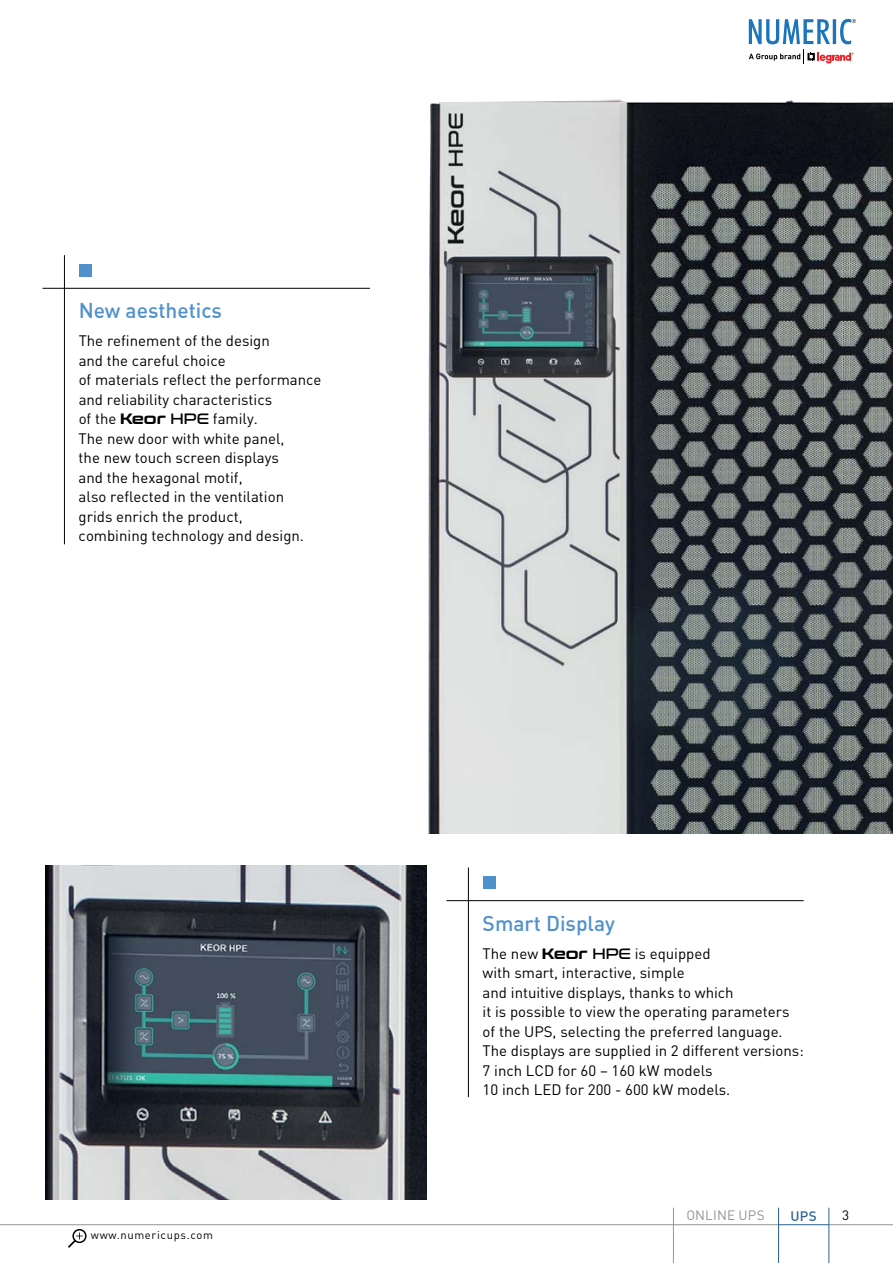
<style>
.page{position:relative;width:893px;height:1263px;background:#fff}
.page>*{position:absolute;margin:0;border:0;box-sizing:border-box;transform-origin:0 0}
.t1{font:500 21px "DIN";color:#5091cd}
.t2{font:15px/19.5px "DIN";color:#000}
.t3{font:13.5px "DIN";letter-spacing:.005em;color:#939598}
.t4{font:500 13.5px "DIN";color:#2c6293}
.t5{font:13.5px "DIN";color:#000}
.t6{font:11.25px "DIN";letter-spacing:.06em;color:#000}
.s1{font-family:"Conthrax Rg";font-weight:700}
.s2{font-family:"Conthrax Rg"}
</style>
<div class="page">
<hr style="left:0;top:1224px;width:779px;height:1px;background:#939598">
<hr style="left:778px;top:1224px;width:51px;height:1px;background:#2c6293">
<hr style="left:829px;top:1224px;width:64px;height:1px;background:#939598">
<hr style="left:778px;top:1208px;width:1px;height:55px;background:#2c6293">
<hr style="left:828px;top:1208px;width:1px;height:55px;background:#2c6293">
<div style="left:72px;top:1229px;width:15px;height:14px;border:2px solid #000;border-radius:50%"></div>
<svg style="left:68px;top:1232px;width:15px;height:16px"></svg>
<svg style="left:749px;top:19px;width:107px;height:45px"></svg>
<hr style="left:673px;top:1208px;width:1px;height:55px;background:#939598">
<img style="left:46px;top:866px;width:380px;height:333px">
<hr style="left:64px;top:255px;width:1px;height:289px;background:#000">
<div style="left:79px;top:264px;width:12px;height:12px;background:#5091cd"></div>
<hr style="left:43px;top:288px;width:327px;height:1px;background:#000">
<hr style="left:468px;top:867px;width:1px;height:230px;background:#000">
<div style="left:483px;top:876px;width:12px;height:13px;background:#5091cd"></div>
<hr style="left:446px;top:900px;width:358px;height:1px;background:#000">
<img style="left:428px;top:99px;width:465px;height:734px">
<h1 class="t1" style="left:79px;top:297px;width:145px">New aesthetics</h1>
<p class="t2" style="left:79px;top:331px;width:244px">The refinement of the design<br>and the careful choice<br>of materials reflect the performance and reliability characteristics<br>of the <span class="s1">Keor</span> <span class="s2">HPE</span> family.<br>The new door with white panel,<br>the new touch screen displays<br>and the hexagonal motif,<br>also reflected in the ventilation grids enrich the product,<br>combining technology and design.</p>
<p class="t6" style="left:91px;top:1228px;width:124px">www.numericups.com</p>
<h1 class="t1" style="left:483px;top:910px;width:134px">Smart Display</h1>
<p class="t2" style="left:483px;top:943px;width:323px">The new <span class="s1">Keor</span> <span class="s2">HPE</span> is equipped<br>with smart, interactive, simple<br>and intuitive displays, thanks to which<br>it is possible to view the operating parameters of the UPS, selecting the preferred language.<br>The displays are supplied in 2 different versions:<br>7 inch LCD for 60 – 160 kW models<br>10 inch LED for 200 - 600 kW models.</p>
<p class="t3" style="left:686px;top:1207px;width:80px">ONLINE UPS</p>
<p class="t4" style="left:791px;top:1207px;width:28px">UPS</p>
<p class="t5" style="left:842px;top:1206px;width:9px">3</p>
</div>
